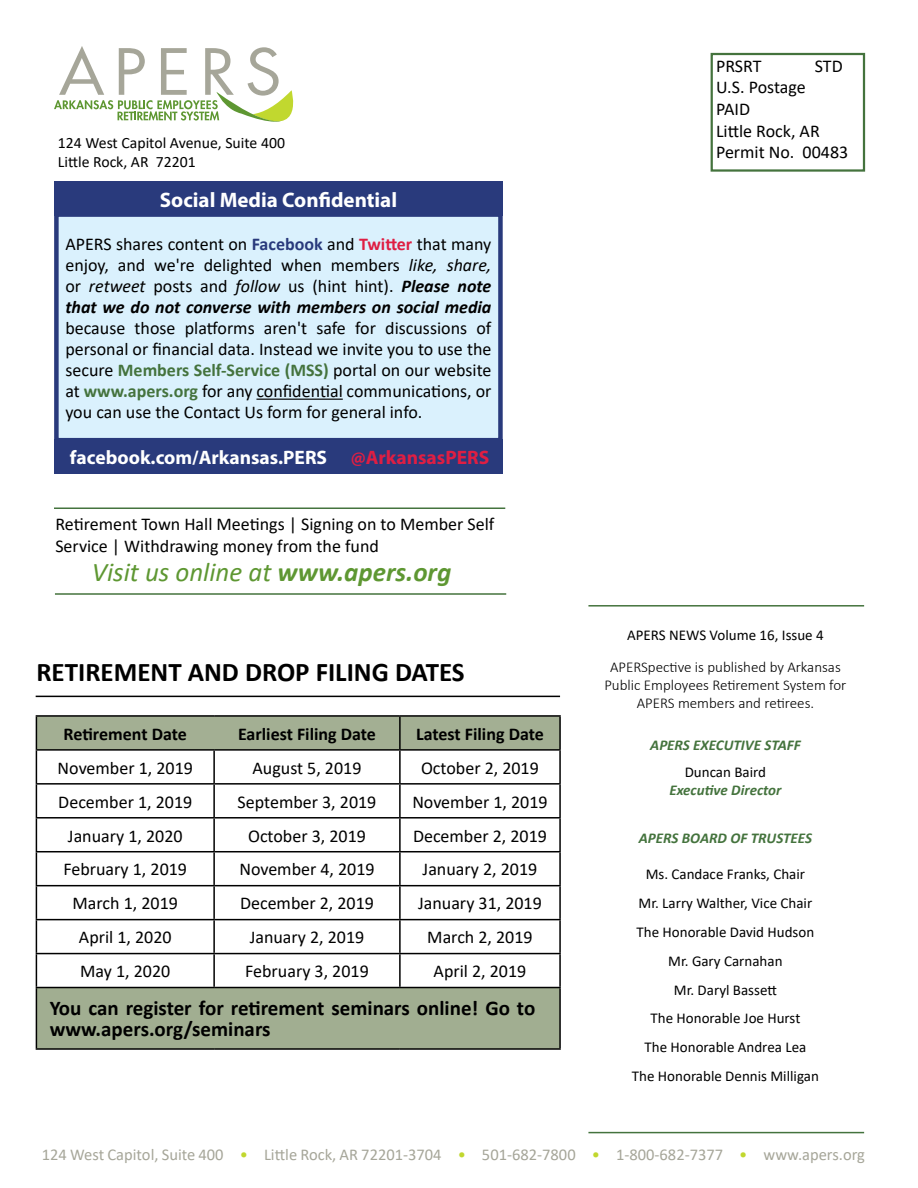
<style>
.page{position:relative;width:918px;height:1188px;background:#fff}
.page>*{position:absolute;margin:0;border:0;box-sizing:border-box;transform-origin:0 0}
.t1{font:italic 27px "Calibri";color:#5e9732}
.t2{font:700 27px "Calibri";color:#000}
.t3{font:700 21px/21px "Calibri";color:#000}
.t4{font:700 21px "Myriad Pro";color:#fff}
.t5{font:700 19.5px "Myriad Pro";color:#fff}
.t6{font:18px/21px "Calibri";color:#000}
.t7{font:700 18px "Calibri";color:#000}
.t8{font:16.5px "Calibri";color:#a6a699}
.t9{font:15.75px/18.9px "Calibri";color:#000}
.t10{font:15px/28.8px "Calibri";color:#000;text-align:center}
.t11{font:300 15px/18px "Calibri";color:#000;text-align:center}
.t12{font:italic 700 15px "Calibri";color:#44733d}
.s1{font-weight:700;color:#293a7c}
.s2{font-weight:700;color:#df1e43}
.s3{font-style:italic}
.s4{font-weight:700;font-style:italic}
.s5{font-weight:700;color:#44733d}
.s6{color:#df1e43}
.s7{font-weight:700}
.s8{color:#c1d72e}
</style>
<div class="page">
<div style="left:711px;top:53px;width:154px;height:119px;border:2px solid #44733d"></div>
<svg style="left:54px;top:46px;width:240px;height:76px"></svg>
<hr style="left:54px;top:508px;width:451px;height:1px;background:#44733d">
<hr style="left:55px;top:593px;width:451px;height:2px;background:#44733d">
<div style="left:54px;top:182px;width:449px;height:34px;background:#293a7c"></div>
<div style="left:56px;top:215px;width:444px;height:225px;background:#daf1fd"></div>
<hr style="left:256px;top:399px;width:87px;height:1px;background:#000">
<div style="left:54px;top:212px;width:449px;height:230px;border:4px solid #293a7c"></div>
<div style="left:54px;top:439px;width:449px;height:35px;background:#293a7c"></div>
<hr style="left:588px;top:605px;width:276px;height:2px;background:#44733d">
<hr style="left:588px;top:1132px;width:276px;height:1px;background:#44733d">
<div style="left:37px;top:717px;width:522px;height:32px;background:#a3af93"></div>
<svg style="left:37px;top:751px;width:522px;height:236px"></svg>
<svg style="left:37px;top:785px;width:522px;height:134px"></svg>
<div style="left:36px;top:988px;width:524px;height:61px;background:#a1ae91"></div>
<hr style="left:36px;top:749px;width:178px;height:2px;background:#000">
<hr style="left:214px;top:749px;width:186px;height:2px;background:#000">
<hr style="left:213px;top:751px;width:2px;height:32px;background:#000">
<hr style="left:400px;top:749px;width:161px;height:2px;background:#000">
<hr style="left:399px;top:751px;width:2px;height:32px;background:#000">
<hr style="left:36px;top:783px;width:178px;height:2px;background:#000">
<hr style="left:214px;top:783px;width:186px;height:2px;background:#000">
<hr style="left:213px;top:785px;width:2px;height:32px;background:#000">
<hr style="left:400px;top:783px;width:161px;height:2px;background:#000">
<hr style="left:399px;top:785px;width:2px;height:32px;background:#000">
<hr style="left:36px;top:817px;width:178px;height:2px;background:#000">
<hr style="left:214px;top:817px;width:186px;height:2px;background:#000">
<hr style="left:213px;top:819px;width:2px;height:32px;background:#000">
<hr style="left:400px;top:817px;width:161px;height:2px;background:#000">
<hr style="left:399px;top:819px;width:2px;height:32px;background:#000">
<hr style="left:36px;top:851px;width:178px;height:1px;background:#000">
<hr style="left:214px;top:851px;width:186px;height:1px;background:#000">
<hr style="left:213px;top:852px;width:2px;height:33px;background:#000">
<hr style="left:400px;top:851px;width:161px;height:1px;background:#000">
<hr style="left:399px;top:852px;width:2px;height:33px;background:#000">
<hr style="left:36px;top:885px;width:178px;height:1px;background:#000">
<hr style="left:214px;top:885px;width:186px;height:1px;background:#000">
<hr style="left:213px;top:886px;width:2px;height:33px;background:#000">
<hr style="left:400px;top:885px;width:161px;height:1px;background:#000">
<hr style="left:399px;top:886px;width:2px;height:33px;background:#000">
<hr style="left:36px;top:919px;width:178px;height:1px;background:#000">
<hr style="left:214px;top:919px;width:186px;height:1px;background:#000">
<hr style="left:213px;top:920px;width:2px;height:33px;background:#000">
<hr style="left:400px;top:919px;width:161px;height:1px;background:#000">
<hr style="left:399px;top:920px;width:2px;height:33px;background:#000">
<hr style="left:36px;top:953px;width:178px;height:1px;background:#000">
<hr style="left:214px;top:953px;width:186px;height:1px;background:#000">
<hr style="left:213px;top:954px;width:2px;height:33px;background:#000">
<hr style="left:400px;top:953px;width:161px;height:1px;background:#000">
<hr style="left:399px;top:954px;width:2px;height:33px;background:#000">
<hr style="left:36px;top:987px;width:178px;height:1px;background:#000">
<hr style="left:214px;top:987px;width:186px;height:1px;background:#000">
<hr style="left:400px;top:987px;width:161px;height:1px;background:#000">
<hr style="left:36px;top:1048px;width:178px;height:2px;background:#000">
<hr style="left:214px;top:1048px;width:186px;height:2px;background:#000">
<hr style="left:400px;top:1048px;width:161px;height:2px;background:#000">
<hr style="left:36px;top:751px;width:1px;height:32px;background:#000">
<hr style="left:559px;top:751px;width:2px;height:32px;background:#000">
<hr style="left:36px;top:785px;width:1px;height:32px;background:#000">
<hr style="left:559px;top:785px;width:2px;height:32px;background:#000">
<hr style="left:36px;top:819px;width:1px;height:32px;background:#000">
<hr style="left:559px;top:819px;width:2px;height:32px;background:#000">
<hr style="left:36px;top:852px;width:1px;height:33px;background:#000">
<hr style="left:559px;top:852px;width:2px;height:33px;background:#000">
<hr style="left:36px;top:886px;width:1px;height:33px;background:#000">
<hr style="left:559px;top:886px;width:2px;height:33px;background:#000">
<hr style="left:36px;top:920px;width:1px;height:33px;background:#000">
<hr style="left:559px;top:920px;width:2px;height:33px;background:#000">
<hr style="left:36px;top:954px;width:1px;height:33px;background:#000">
<hr style="left:559px;top:954px;width:2px;height:33px;background:#000">
<hr style="left:36px;top:988px;width:1px;height:60px;background:#000">
<hr style="left:559px;top:988px;width:2px;height:60px;background:#000">
<hr style="left:400px;top:715px;width:161px;height:2px;background:#000">
<hr style="left:559px;top:717px;width:2px;height:32px;background:#000">
<hr style="left:36px;top:715px;width:178px;height:2px;background:#000">
<hr style="left:36px;top:717px;width:1px;height:32px;background:#000">
<hr style="left:214px;top:715px;width:186px;height:2px;background:#000">
<hr style="left:399px;top:717px;width:2px;height:32px;background:#000">
<hr style="left:36px;top:696px;width:524px;height:1px;background:#000">
<p class="t9" style="left:58px;top:133px;width:229px">124 West Capitol Avenue, Suite 400<br>Little Rock, AR 72201</p>
<p class="t4" style="left:160px;top:186px;width:239px">Social Media Confidential</p>
<p class="t6" style="left:65px;top:233px;width:428px;text-align:justify">APERS shares content on <span class="s1">Facebook</span> and <span class="s2">Twitter</span> that many enjoy, and we're delighted when members <span class="s3">like, share, </span>or <span class="s3">retweet</span> posts and <span class="s3">follow</span> us (hint hint). <span class="s4">Please note that we do not converse with members on social media</span></p>
<p class="t6" style="left:65px;top:317px;width:428px;text-align:justify">because those platforms aren't safe for discussions of personal or financial data. Instead we invite you to use the secure <span class="s5">Members Self-Service (MSS)</span> portal on our website at <span class="s5">www.apers.org</span> for any confidential communications, or you can use the Contact Us form for general info.</p>
<p class="t5" style="left:70px;top:445px;width:421px">facebook.com/Arkansas.PERS <span class="s6">@ArkansasPERS</span></p>
<p class="t6" style="left:55px;top:513px;width:441px;line-height:21.6px">Retirement Town Hall Meetings | Signing on to Member Self<br>Service | Withdrawing money from the fund</p>
<h1 class="t1" style="left:92px;top:554px;width:361px">Visit us online at <span class="s7">www.apers.org</span></h1>
<h1 class="t2" style="left:36px;top:653px;width:430px">RETIREMENT AND DROP FILING DATES</h1>
<p class="t7" style="left:64px;top:721px;width:125px">Retirement Date</p>
<p class="t7" style="left:238px;top:721px;width:139px">Earliest Filing Date</p>
<p class="t7" style="left:416px;top:721px;width:129px">Latest Filing Date</p>
<p class="t6" style="left:58px;top:757px;width:137px">November 1, 2019</p>
<p class="t6" style="left:253px;top:757px;width:110px">August 5, 2019</p>
<p class="t6" style="left:421px;top:757px;width:119px">October 2, 2019</p>
<p class="t6" style="left:58px;top:791px;width:135px">December 1, 2019</p>
<p class="t6" style="left:238px;top:791px;width:140px">September 3, 2019</p>
<p class="t6" style="left:412px;top:791px;width:137px">November 1, 2019</p>
<p class="t6" style="left:68px;top:825px;width:116px">January 1, 2020</p>
<p class="t6" style="left:248px;top:825px;width:119px">October 3, 2019</p>
<p class="t6" style="left:413px;top:825px;width:135px">December 2, 2019</p>
<p class="t6" style="left:63px;top:859px;width:125px">February 1, 2019</p>
<p class="t6" style="left:239px;top:859px;width:137px">November 4, 2019</p>
<p class="t6" style="left:423px;top:859px;width:116px">January 2, 2019</p>
<p class="t6" style="left:73px;top:892px;width:107px">March 1, 2019</p>
<p class="t6" style="left:240px;top:892px;width:135px">December 2, 2019</p>
<p class="t6" style="left:418px;top:892px;width:125px">January 31, 2019</p>
<p class="t6" style="left:79px;top:926px;width:94px">April 1, 2020</p>
<p class="t6" style="left:250px;top:926px;width:116px">January 2, 2019</p>
<p class="t6" style="left:427px;top:926px;width:107px">March 2, 2019</p>
<p class="t6" style="left:80px;top:960px;width:92px">May 1, 2020</p>
<p class="t6" style="left:245px;top:960px;width:125px">February 3, 2019</p>
<p class="t6" style="left:434px;top:960px;width:94px">April 2, 2019</p>
<p class="t3" style="left:50px;top:997px;width:487px">You can register for retirement seminars online! Go to www.apers.org/seminars</p>
<p class="t6" style="left:716px;top:55px;width:47px">PRSRT</p>
<p class="t6" style="left:815px;top:55px;width:29px">STD</p>
<p class="t6" style="left:716px;top:76px;width:134px;line-height:21.6px">U.S. Postage<br>PAID<br>Little Rock, AR<br>Permit No. 00483</p>
<p class="t10" style="left:627px;top:621px;width:198px">APERS NEWS Volume 16, Issue 4</p>
<p class="t11" style="left:604px;top:658px;width:243px">APERSpective is published by Arkansas<br>Public Employees Retirement System for<br>APERS members and retirees.</p>
<p class="t12" style="left:650px;top:735px;width:152px">APERS EXECUTIVE STAFF</p>
<p class="t10" style="left:685px;top:758px;width:83px">Duncan Baird</p>
<p class="t12" style="left:669px;top:780px;width:114px">Executive Director</p>
<p class="t12" style="left:639px;top:828px;width:175px">APERS BOARD OF TRUSTEES</p>
<p class="t10" style="left:632px;top:860px;width:188px">Ms. Candace Franks, Chair<br>Mr. Larry Walther, Vice Chair<br>The Honorable David Hudson<br>Mr. Gary Carnahan<br>Mr. Daryl Bassett<br>The Honorable Joe Hurst<br>The Honorable Andrea Lea<br>The Honorable Dennis Milligan</p>
<p class="t8" style="left:42px;top:1143px;width:825px">124 West Capitol, Suite 400 <span class="s8">•</span> Little Rock, AR 72201-3704 <span class="s8">•</span> 501-682-7800 <span class="s8">•</span> 1-800-682-7377 <span class="s8">•</span> www.apers.org</p>
</div>
